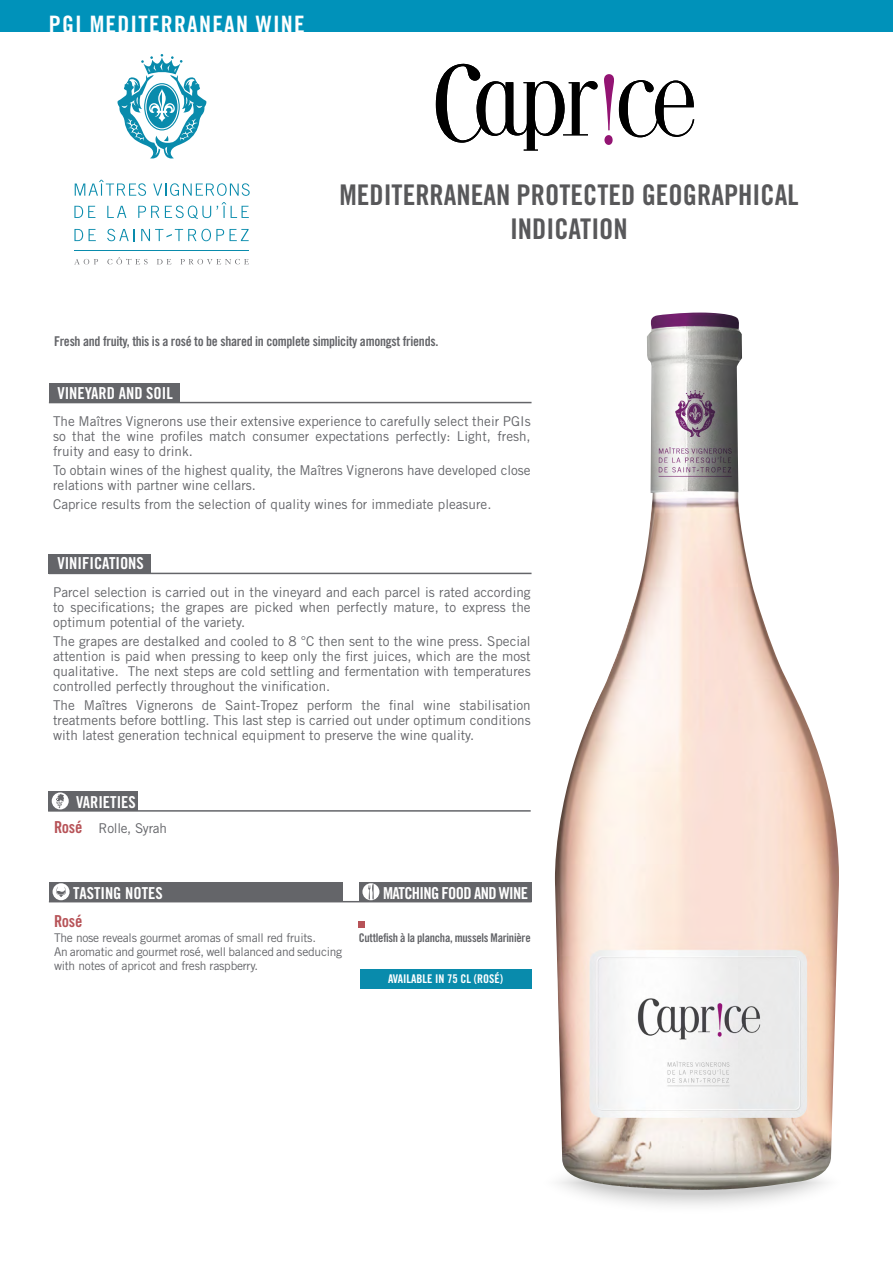
<style>
.page{position:relative;width:893px;height:1263px;background:#fff}
.page>*{position:absolute;margin:0;border:0;box-sizing:border-box;transform-origin:0 0}
.t1{font:28.5px "Trade Gothic LT Std Bd Cn 20";color:#58585a}
.t2{font:24px "Trade Gothic LT Std Bd Cn 20";letter-spacing:.05em;color:#fff}
.t3{font:16.5px "Trade Gothic LT Std Bd Cn 20";color:#fff}
.t4{font:16.5px "Trade Gothic LT Std Bd Cn 20";color:#b75358}
.t5{font:13.5px/15px "Trade Gothic LT Std";color:#646569;text-align:justify}
.t6{font:13.5px "Trade Gothic LT Std Bd Cn 20";letter-spacing:-.02em;color:#646569}
.t7{font:13.5px "Trade Gothic LT Std";letter-spacing:-.02em;color:#646569}
.t8{font:12px/14.4px "Trade Gothic LT Std";letter-spacing:-.02em;color:#646569}
.t9{font:12px "Trade Gothic LT Std Bd Cn 20";letter-spacing:-.02em;color:#646569}
.t10{font:12px "Trade Gothic LT Std Bd Cn 20";color:#fff}
.s1{font-family:"Trade Gothic LT Std Bd Cn 20";font-size:16.5px;color:#b75358}
</style>
<div class="page">
<svg style="left:537px;top:1146px;width:310px;height:73px"></svg>
<img style="left:555px;top:313px;width:284px;height:879px">
<div style="left:49px;top:383px;width:131px;height:20px;background:#646569"></div>
<div style="left:49px;top:554px;width:102px;height:19px;background:#646569"></div>
<svg style="left:359px;top:922px;width:6px;height:6px"></svg>
<div style="left:0;top:0;width:893px;height:32px;background:#0092ba"></div>
<svg style="left:117px;top:54px;width:89px;height:104px"></svg>
<hr style="left:75px;top:250px;width:174px;height:1px;background:#098bac">
<svg style="left:75px;top:180px;width:71px;height:16px"></svg>
<svg style="left:153px;top:183px;width:97px;height:13px"></svg>
<svg style="left:74px;top:206px;width:21px;height:12px"></svg>
<svg style="left:107px;top:206px;width:19px;height:12px"></svg>
<svg style="left:138px;top:206px;width:21px;height:12px"></svg>
<svg style="left:165px;top:202px;width:84px;height:17px"></svg>
<svg style="left:74px;top:229px;width:9px;height:12px"></svg>
<svg style="left:89px;top:229px;width:7px;height:12px"></svg>
<svg style="left:107px;top:229px;width:28px;height:12px"></svg>
<svg style="left:230px;top:229px;width:19px;height:12px"></svg>
<svg style="left:141px;top:229px;width:83px;height:12px"></svg>
<svg style="left:107px;top:257px;width:41px;height:7px"></svg>
<svg style="left:157px;top:259px;width:14px;height:5px"></svg>
<svg style="left:74px;top:259px;width:24px;height:5px"></svg>
<svg style="left:180px;top:259px;width:69px;height:5px"></svg>
<hr style="left:49px;top:402px;width:482px;height:1px;background:#646569">
<hr style="left:49px;top:573px;width:482px;height:1px;background:#646569">
<div style="left:48px;top:791px;width:89px;height:20px;background:#646569"></div>
<div style="left:52px;top:792px;width:17px;height:17px;background:#fff;border-radius:50%"></div>
<svg style="left:56px;top:794px;width:8px;height:14px"></svg>
<div style="left:49px;top:882px;width:293px;height:20px;background:#646569"></div>
<svg style="left:53px;top:883px;width:17px;height:17px"></svg>
<svg style="left:55px;top:886px;width:12px;height:11px"></svg>
<div style="left:359px;top:882px;width:172px;height:20px;background:#646569"></div>
<div style="left:362px;top:883px;width:17px;height:17px;background:#fff;border-radius:50%"></div>
<svg style="left:368px;top:884px;width:6px;height:15px"></svg>
<hr style="left:48px;top:810px;width:483px;height:2px;background:#646569">
<hr style="left:49px;top:901px;width:482px;height:1px;background:#646569">
<svg style="left:436px;top:64px;width:258px;height:87px"></svg>
<div style="left:360px;top:969px;width:171px;height:19px;background:#098bac"></div>
<h2 class="t2" style="left:49px;top:9px;width:70px">PGI MEDITERRANEAN</h2>
<h2 class="t2" style="left:256px;top:9px;width:28px">WINE</h2>
<h1 class="t1" style="left:339px;top:177px;width:31px">MEDITERRANEAN</h1>
<h1 class="t1" style="left:517px;top:177px;width:28px">PROTECTED</h1>
<h1 class="t1" style="left:642px;top:177px;width:123px">GEOGRAPHICAL</h1>
<h1 class="t1" style="left:510px;top:211px;width:13px">INDICATION</h1>
<p class="t6" style="left:54px;top:333px;width:386px">Fresh and fruity, this is a rosé to be shared in complete simplicity amongst friends.</p>
<p class="t3" style="left:57px;top:383px;width:117px">Vineyard and soil</p>
<p class="t5" style="left:53px;top:413px;width:479px">The Maîtres Vignerons use their extensive experience to carefully select their PGIs so that the wine profiles match consumer expectations perfectly: Light, fresh, fruity and easy to drink.</p>
<p class="t5" style="left:53px;top:463px;width:479px">To obtain wines of the highest quality, the Maîtres Vignerons have developed close relations with partner wine cellars.</p>
<p class="t5" style="left:53px;top:497px;width:440px">Caprice results from the selection of quality wines for immediate pleasure.</p>
<p class="t3" style="left:57px;top:553px;width:88px">Vinifications</p>
<p class="t5" style="left:53px;top:584px;width:479px">Parcel selection is carried out in the vineyard and each parcel is rated according to specifications; the grapes are picked when perfectly mature, to express the optimum potential of the variety.</p>
<p class="t5" style="left:53px;top:633px;width:479px">The grapes are destalked and cooled to 8 °C then sent to the wine press. Special attention is paid when pressing to keep only the first juices, which are the most qualitative. The next steps are cold settling and fermentation with temperatures controlled perfectly throughout the vinification.</p>
<p class="t5" style="left:53px;top:698px;width:479px">The Maîtres Vignerons de Saint-Tropez perform the final wine stabilisation treatments before bottling. This last step is carried out under optimum conditions with latest generation technical equipment to preserve the wine quality.</p>
<p class="t3" style="left:76px;top:792px;width:15px">VARIETIES</p>
<p class="t7" style="left:54px;top:820px;width:114px"><span class="s1">Rosé</span> Rolle, Syrah</p>
<p class="t3" style="left:73px;top:883px;width:8px">TASTIN</p>
<p class="t3" style="left:113px;top:883px;width:21px">G NOTES</p>
<p class="t3" style="left:383px;top:883px;width:67px">MATCHING FOOD</p>
<p class="t3" style="left:474px;top:883px;width:42px">AND WINE</p>
<p class="t4" style="left:54px;top:911px;width:30px">Rosé</p>
<p class="t8" style="left:54px;top:930px;width:290px">The nose reveals gourmet aromas of small red fruits.<br>An aromatic and gourmet rosé, well balanced and seducing with notes of apricot and fresh raspberry.</p>
<p class="t9" style="left:359px;top:930px;width:173px">Cuttlefish à la plancha, mussels Marinière</p>
<p class="t10" style="left:388px;top:971px;width:117px">Available in 75 cL (rosé)</p>
</div>
